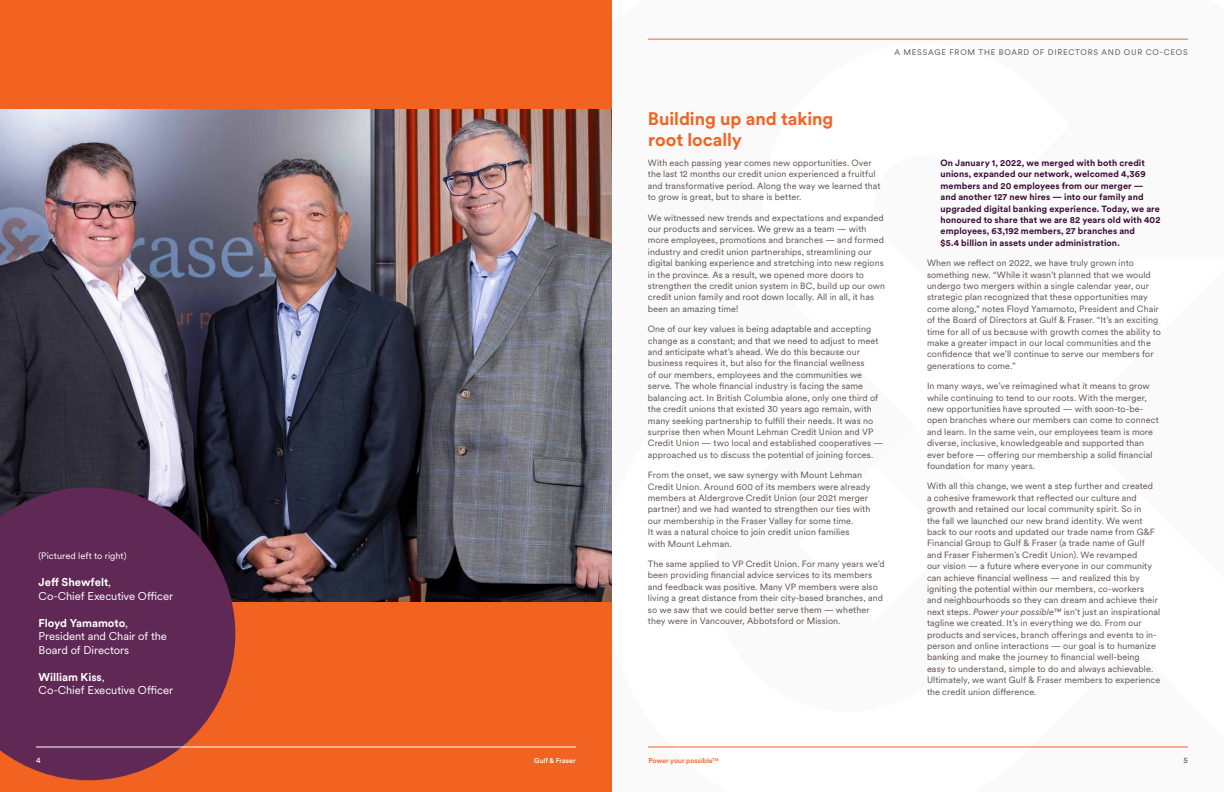
<style>
.page{position:relative;width:1224px;height:792px;background:#fff}
.page>*{position:absolute;margin:0;border:0;box-sizing:border-box;transform-origin:0 0}
.t1{font:700 18px/21.6px "Circular XX";letter-spacing:-.005em;color:#f26322}
.t2{font:11.2px/13.5px "Circular XX";letter-spacing:-.005em;color:#fff}
.t3{font:9.2px "Circular XX";color:#fff}
.t4{font:9px/11.4px "Circular XX";letter-spacing:.01em;color:#5e5150}
.t5{font:700 9px/11.4px "Circular XX";letter-spacing:.01em;color:#3a0b38}
.t6{font:8px "Circular XX";letter-spacing:.095em;color:#5e5150}
.t7{font:8px "Circular XX";color:#fff}
.t8{font:8px "Circular XX";color:#5e5150}
.t9{font:500 7px "Circular XX";color:#f26322}
.t10{font:500 7px "Circular XX";color:#fff}
.s1{font-weight:700}
.s2{font-style:italic}
</style>
<div class="page">
<div style="left:0;top:0;width:612px;height:792px;background:#f26322"></div>
<img style="left:0;top:109px;width:612px;height:492px">
<hr style="left:648px;top:39px;width:540px;height:1px;background:#f26322">
<svg style="left:0;top:487px;width:235px;height:293px;background:#662c4e"></svg>
<hr style="left:648px;top:747px;width:540px;height:1px;background:#f26322">
<hr style="left:36px;top:747px;width:540px;height:1px;background:#fff">
<p class="t3" style="left:39px;top:550px;width:89px">(Pictured left to right)</p>
<p class="t2" style="left:39px;top:575px;width:136px"><span class="s1">Jeff Shewfelt</span>,<br>Co-Chief Executive Officer</p>
<p class="t2" style="left:39px;top:616px;width:130px"><span class="s1">Floyd Yamamoto</span>,<br>President and Chair of the<br>Board of Directors</p>
<p class="t2" style="left:39px;top:669px;width:136px"><span class="s1">William Kiss</span>,<br>Co-Chief Executive Officer</p>
<p class="t6" style="left:895px;top:47px;width:295px">A MESSAGE FROM THE BOARD OF DIRECTORS AND OUR CO-CEOS</p>
<h1 class="t1" style="left:648px;top:107px;width:187px">Building up and taking root locally</h1>
<p class="t4" style="left:648px;top:157px;width:234px">With each passing year comes new opportunities. Over the last 12 months our credit union experienced a fruitful and transformative period. Along the way we learned that to grow is great, but to share is better.</p>
<p class="t4" style="left:648px;top:211px;width:239px">We witnessed new trends and expectations and expanded our products and services. We grew as a team — with more employees, promotions and branches — and formed industry and credit union partnerships, streamlining our digital banking experience and stretching into new regions in the province. As a result, we opened more doors to strengthen the credit union system in BC, build up our own credit union family and root down locally. All in all, it has been an amazing time!</p>
<p class="t4" style="left:648px;top:323px;width:237px">One of our key values is being adaptable and accepting change as a constant; and that we need to adjust to meet and anticipate what’s ahead. We do this because our business requires it, but also for the financial wellness<br>of our members, employees and the communities we serve. The whole financial industry is facing the same balancing act. In British Columbia alone, only one third of the credit unions that existed 30 years ago remain, with many seeking partnership to fulfill their needs. It was no surprise then when Mount Lehman Credit Union and VP Credit Union — two local and established cooperatives — approached us to discuss the potential of joining forces.</p>
<p class="t4" style="left:648px;top:469px;width:224px">From the onset, we saw synergy with Mount Lehman Credit Union. Around 600 of its members were already members at Aldergrove Credit Union (our 2021 merger partner) and we had wanted to strengthen our ties with our membership in the Fraser Valley for some time.<br>It was a natural choice to join credit union families<br>with Mount Lehman.</p>
<p class="t4" style="left:648px;top:558px;width:238px">The same applied to VP Credit Union. For many years we’d been providing financial advice services to its members and feedback was positive. Many VP members were also living a great distance from their city-based branches, and so we saw that we could better serve them — whether they were in Vancouver, Abbotsford or Mission.</p>
<p class="t5" style="left:940px;top:157px;width:222px">On January 1, 2022, we merged with both credit unions, expanded our network, welcomed 4,369 members and 20 employees from our merger — and another 127 new hires — into our family and upgraded digital banking experience. Today, we are honoured to share that we are 82 years old with 402 employees, 63,192 members, 27 branches and<br>$5.4 billion in assets under administration.</p>
<p class="t4" style="left:927px;top:257px;width:236px">When we reflect on 2022, we have truly grown into something new. “While it wasn’t planned that we would undergo two mergers within a single calendar year, our strategic plan recognized that these opportunities may come along,” notes Floyd Yamamoto, President and Chair of the Board of Directors at Gulf &amp; Fraser. “It’s an exciting time for all of us because with growth comes the ability to make a greater impact in our local communities and the confidence that we’ll continue to serve our members for generations to come.”</p>
<p class="t4" style="left:927px;top:380px;width:233px">In many ways, we’ve reimagined what it means to grow while continuing to tend to our roots. With the merger, new opportunities have sprouted — with soon-to-be&shy;open branches where our members can come to connect and learn. In the same vein, our employees team is more diverse, inclusive, knowledgeable and supported than ever before — offering our membership a solid financial foundation for many years.</p>
<p class="t4" style="left:927px;top:480px;width:235px">With all this change, we went a step further and created<br>a cohesive framework that reflected our culture and growth and retained our local community spirit. So in<br>the fall we launched our new brand identity. We went back to our roots and updated our trade name from G&amp;F Financial Group to Gulf &amp; Fraser (a trade name of Gulf and Fraser Fishermen’s Credit Union). We revamped<br>our vision — a future where everyone in our community can achieve financial wellness — and realized this by igniting the potential within our members, co-workers and neighbourhoods so they can dream and achieve their next steps. <span class="s2">Power your possible™</span> isn’t just an inspirational tagline we created. It’s in everything we do. From our products and services, branch offerings and events to in&shy;person and online interactions — our goal is to humanize banking and make the journey to financial well-being easy to understand, simple to do and always achievable.<br>Ultimately, we want Gulf &amp; Fraser members to experience the credit union difference.</p>
<p class="t9" style="left:648px;top:756px;width:72px">Power your possible<sup>TM</sup></p>
<p class="t7" style="left:36px;top:755px;width:6px">4</p>
<p class="t10" style="left:534px;top:756px;width:43px">Gulf &amp; Fraser</p>
<p class="t8" style="left:1184px;top:755px;width:6px">5</p>
</div>
